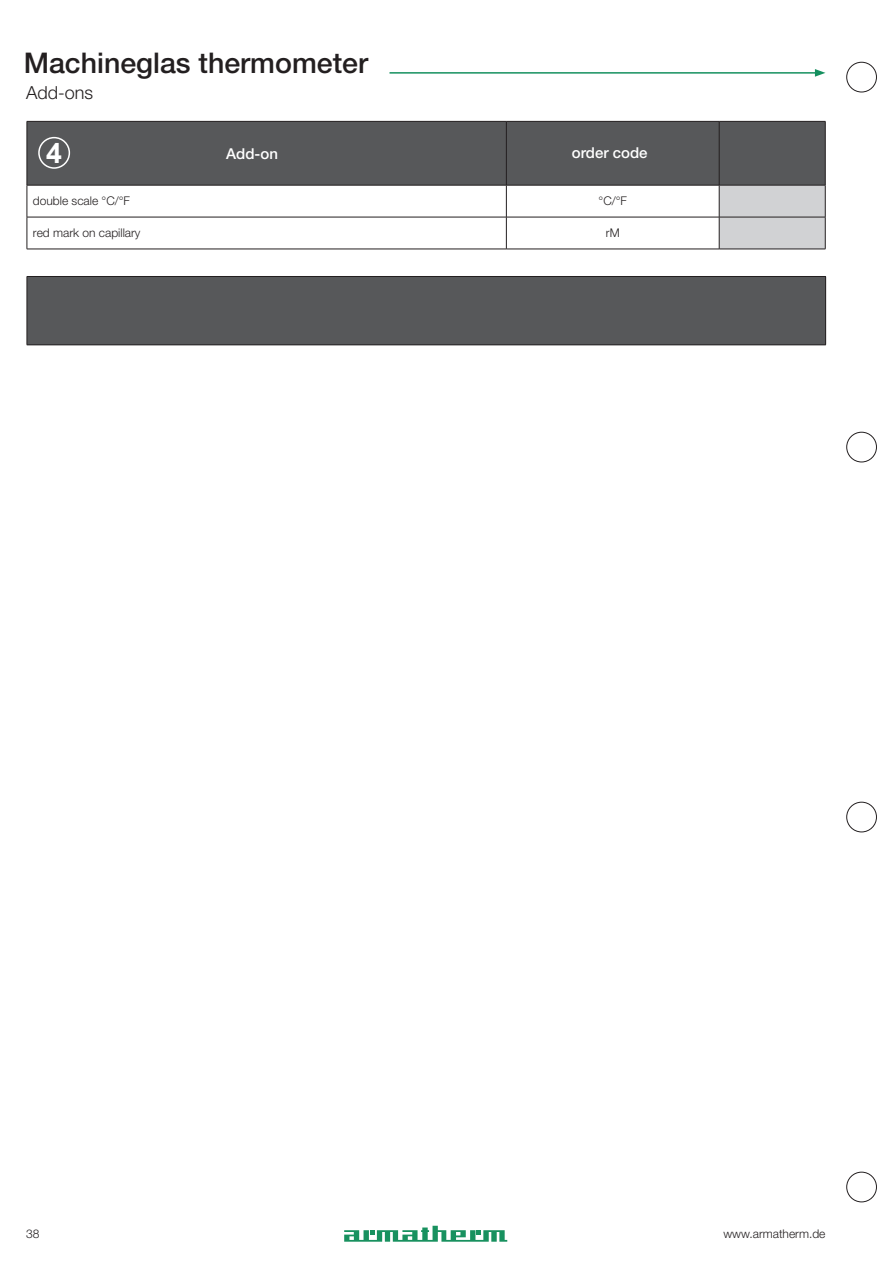
<style>
.page{position:relative;width:893px;height:1263px;background:#fff}
.page>*{position:absolute;margin:0;border:0;box-sizing:border-box;transform-origin:0 0}
.t1{font:500 28.5px "Helvetica Neue LT Std";color:#231f20}
.t2{font:700 28.5px "Arial";color:#fff}
.t3{font:300 18px "Helvetica Neue LT Std";color:#231f20}
.t4{font:500 15px "Helvetica Neue LT Std";color:#fff}
.t5{font:300 12px "Helvetica Neue LT Std";color:#231f20}
</style>
<div class="page">
<hr style="left:389px;top:72px;width:428px;height:2px;background:#15905f">
<svg style="left:815px;top:69px;width:10px;height:8px"></svg>
<div style="left:846px;top:62px;width:31px;height:30px;border:1px solid #231f20;border-radius:50%"></div>
<div style="left:846px;top:432px;width:31px;height:30px;border:1px solid #231f20;border-radius:50%"></div>
<div style="left:846px;top:802px;width:31px;height:30px;border:1px solid #231f20;border-radius:50%"></div>
<div style="left:846px;top:1172px;width:31px;height:30px;border:1px solid #231f20;border-radius:50%"></div>
<svg style="left:344px;top:1226px;width:163px;height:16px"></svg>
<div style="left:27px;top:276px;width:798px;height:69px;background:#57585a"></div>
<hr style="left:27px;top:276px;width:799px;height:1px;background:#231f20">
<hr style="left:27px;top:277px;width:1px;height:68px;background:#231f20">
<hr style="left:825px;top:277px;width:1px;height:68px;background:#231f20">
<hr style="left:27px;top:345px;width:799px;height:1px;background:#231f20">
<div style="left:28px;top:122px;width:797px;height:63px;background:#57585a"></div>
<div style="left:720px;top:186px;width:105px;height:63px;background:#d1d2d4"></div>
<hr style="left:506px;top:121px;width:213px;height:1px;background:#231f20">
<hr style="left:506px;top:122px;width:1px;height:63px;background:#231f20">
<hr style="left:719px;top:122px;width:1px;height:63px;background:#231f20">
<hr style="left:506px;top:185px;width:1px;height:32px;background:#231f20">
<hr style="left:719px;top:185px;width:1px;height:32px;background:#231f20">
<hr style="left:506px;top:217px;width:1px;height:32px;background:#231f20">
<hr style="left:719px;top:217px;width:1px;height:32px;background:#231f20">
<hr style="left:27px;top:121px;width:479px;height:1px;background:#231f20">
<hr style="left:27px;top:122px;width:1px;height:63px;background:#231f20">
<hr style="left:719px;top:121px;width:106px;height:1px;background:#231f20">
<hr style="left:825px;top:122px;width:1px;height:63px;background:#231f20">
<hr style="left:27px;top:185px;width:479px;height:1px;background:#231f20">
<hr style="left:506px;top:185px;width:213px;height:1px;background:#231f20">
<hr style="left:27px;top:217px;width:479px;height:1px;background:#231f20">
<hr style="left:506px;top:217px;width:213px;height:1px;background:#231f20">
<hr style="left:27px;top:185px;width:1px;height:32px;background:#231f20">
<hr style="left:27px;top:217px;width:1px;height:32px;background:#231f20">
<hr style="left:27px;top:249px;width:479px;height:1px;background:#231f20">
<hr style="left:506px;top:249px;width:213px;height:1px;background:#231f20">
<hr style="left:719px;top:185px;width:106px;height:1px;background:#231f20">
<hr style="left:719px;top:217px;width:106px;height:1px;background:#231f20">
<hr style="left:825px;top:185px;width:1px;height:32px;background:#231f20">
<hr style="left:825px;top:217px;width:1px;height:32px;background:#231f20">
<hr style="left:719px;top:249px;width:106px;height:1px;background:#231f20">
<div style="left:38px;top:137px;width:32px;height:32px;border:2px solid #fff;border-radius:50%"></div>
<h1 class="t1" style="left:24px;top:46px;width:346px">Machineglas thermometer</h1>
<h2 class="t3" style="left:26px;top:83px;width:68px">Add-ons</h2>
<h1 class="t2" style="left:46px;top:134px;width:17px">4</h1>
<p class="t4" style="left:226px;top:145px;width:53px">Add-on</p>
<p class="t4" style="left:572px;top:144px;width:77px">order code</p>
<p class="t5" style="left:33px;top:194px;width:99px">double scale °C/°F</p>
<p class="t5" style="left:598px;top:194px;width:30px">°C/°F</p>
<p class="t5" style="left:33px;top:226px;width:109px">red mark on capillary</p>
<p class="t5" style="left:606px;top:226px;width:15px">rM</p>
<p class="t5" style="left:26px;top:1226px;width:15px">38</p>
<p class="t5" style="left:723px;top:1226px;width:104px">www.armatherm.de</p>
</div>
